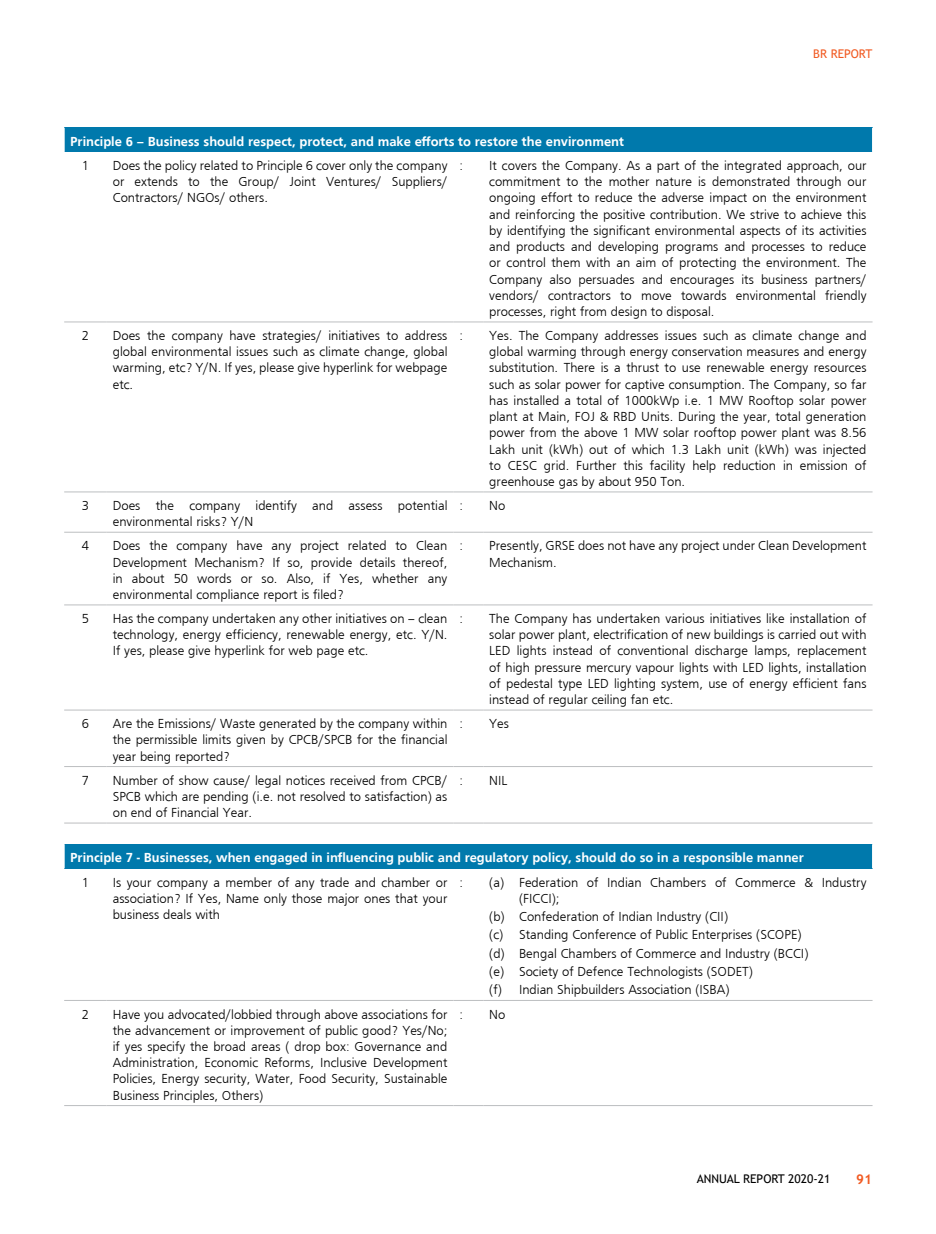
<style>
.page{position:relative;width:936px;height:1234px;background:#fff}
.page>*{position:absolute;margin:0;border:0;box-sizing:border-box;transform-origin:0 0}
.Table_Text{font:300 13.5px/16.2px "Frugal Sans";color:#000;text-align:justify}
.para_1{font:300 13.5px/16.2px "Frugal Sans";color:#000}
.Table_Text_Head{font:700 13.5px "Frugal Sans";color:#fff}
.t1{font:700 13.5px "Trebuchet MS";color:#f15a22}
.t2{font:12px "Trebuchet MS";color:#000}
.t3{font:12px "Trebuchet MS";color:#f15a22}
</style>
<div class="page">
<div style="left:64px;top:128px;width:808px;height:24px;background:#0079ac"></div>
<hr style="left:64px;top:321px;width:43px;height:1px;background:#bcbec0">
<hr style="left:107px;top:321px;width:346px;height:1px;background:#bcbec0">
<hr style="left:453px;top:321px;width:30px;height:1px;background:#bcbec0">
<hr style="left:483px;top:321px;width:389px;height:1px;background:#bcbec0">
<hr style="left:64px;top:491px;width:43px;height:1px;background:#bcbec0">
<hr style="left:107px;top:491px;width:346px;height:1px;background:#bcbec0">
<hr style="left:453px;top:491px;width:30px;height:1px;background:#bcbec0">
<hr style="left:483px;top:491px;width:389px;height:1px;background:#bcbec0">
<hr style="left:64px;top:531px;width:43px;height:1px;background:#bcbec0">
<hr style="left:107px;top:531px;width:346px;height:1px;background:#bcbec0">
<hr style="left:453px;top:531px;width:30px;height:1px;background:#bcbec0">
<hr style="left:483px;top:531px;width:389px;height:1px;background:#bcbec0">
<hr style="left:64px;top:604px;width:43px;height:1px;background:#bcbec0">
<hr style="left:107px;top:604px;width:346px;height:1px;background:#bcbec0">
<hr style="left:453px;top:604px;width:30px;height:1px;background:#bcbec0">
<hr style="left:483px;top:604px;width:389px;height:1px;background:#bcbec0">
<hr style="left:64px;top:709px;width:43px;height:1px;background:#bcbec0">
<hr style="left:107px;top:709px;width:346px;height:1px;background:#bcbec0">
<hr style="left:453px;top:709px;width:30px;height:1px;background:#bcbec0">
<hr style="left:483px;top:709px;width:389px;height:1px;background:#bcbec0">
<hr style="left:64px;top:766px;width:43px;height:1px;background:#bcbec0">
<hr style="left:107px;top:766px;width:346px;height:1px;background:#bcbec0">
<hr style="left:453px;top:766px;width:30px;height:1px;background:#bcbec0">
<hr style="left:483px;top:766px;width:389px;height:1px;background:#bcbec0">
<hr style="left:64px;top:822px;width:43px;height:1px;background:#bcbec0">
<hr style="left:107px;top:822px;width:346px;height:1px;background:#bcbec0">
<hr style="left:453px;top:822px;width:30px;height:1px;background:#bcbec0">
<hr style="left:483px;top:822px;width:389px;height:1px;background:#bcbec0">
<svg style="left:64px;top:128px;width:1px;height:24px"></svg>
<svg style="left:872px;top:128px;width:1px;height:24px"></svg>
<div style="left:64px;top:844px;width:808px;height:24px;background:#0079ac"></div>
<hr style="left:64px;top:999px;width:43px;height:1px;background:#bcbec0">
<hr style="left:107px;top:999px;width:346px;height:1px;background:#bcbec0">
<hr style="left:453px;top:999px;width:30px;height:1px;background:#bcbec0">
<hr style="left:483px;top:999px;width:389px;height:1px;background:#bcbec0">
<hr style="left:64px;top:1104px;width:43px;height:1px;background:#bcbec0">
<hr style="left:107px;top:1104px;width:346px;height:1px;background:#bcbec0">
<hr style="left:453px;top:1104px;width:30px;height:1px;background:#bcbec0">
<hr style="left:483px;top:1104px;width:389px;height:1px;background:#bcbec0">
<svg style="left:64px;top:844px;width:1px;height:24px"></svg>
<svg style="left:872px;top:844px;width:1px;height:24px"></svg>
<p class="t3" style="left:813px;top:46px;width:61px">BR REPORT</p>
<p class="Table_Text_Head" style="left:70px;top:134px;width:555px">Principle 6 – Business should respect, protect, and make efforts to restore the environment</p>
<p class="Table_Text" style="left:82px;top:157px;width:9px">1</p>
<p class="Table_Text" style="left:113px;top:157px;width:336px">Does the policy related to Principle 6 cover only the company or extends to the Group/ Joint Ventures/ Suppliers/ Contractors/ NGOs/ others.</p>
<p class="Table_Text" style="left:459px;top:157px;width:5px">:</p>
<p class="Table_Text" style="left:489px;top:157px;width:379px">It covers the Company. As a part of the integrated approach, our commitment to the mother nature is demonstrated through our ongoing effort to reduce the adverse impact on the environment and reinforcing the positive contribution. We strive to achieve this by identifying the significant environmental aspects of its activities and products and developing programs and processes to reduce or control them with an aim of protecting the environment. The Company also persuades and encourages its business partners/ vendors/ contractors to move towards environmental friendly processes, right from design to disposal.</p>
<p class="Table_Text" style="left:82px;top:327px;width:9px">2</p>
<p class="Table_Text" style="left:113px;top:327px;width:336px">Does the company have strategies/ initiatives to address global environmental issues such as climate change, global warming, etc? Y/N. If yes, please give hyperlink for webpage etc.</p>
<p class="Table_Text" style="left:459px;top:327px;width:5px">:</p>
<p class="Table_Text" style="left:489px;top:327px;width:379px">Yes. The Company addresses issues such as climate change and global warming through energy conservation measures and energy substitution. There is a thrust to use renewable energy resources such as solar power for captive consumption. The Company, so far has installed a total of 1000kWp i.e. 1 MW Rooftop solar power plant at Main, FOJ &amp; RBD Units. During the year, total generation power from the above 1 MW solar rooftop power plant was 8.56<br>Lakh unit (kWh) out of which 1.3 Lakh unit (kWh) was injected to CESC grid. Further this facility help reduction in emission of greenhouse gas by about 950 Ton.</p>
<p class="Table_Text" style="left:82px;top:497px;width:9px">3</p>
<p class="Table_Text" style="left:113px;top:497px;width:336px">Does the company identify and assess potential environmental risks? Y/N</p>
<p class="Table_Text" style="left:459px;top:497px;width:5px">:</p>
<p class="Table_Text" style="left:489px;top:497px;width:18px">No</p>
<p class="Table_Text" style="left:82px;top:537px;width:9px">4</p>
<p class="Table_Text" style="left:113px;top:537px;width:336px">Does the company have any project related to Clean Development Mechanism? If so, provide details thereof, in about 50 words or so. Also, if Yes, whether any environmental compliance report is filed?</p>
<p class="Table_Text" style="left:459px;top:537px;width:5px">:</p>
<p class="Table_Text" style="left:489px;top:537px;width:379px">Presently, GRSE does not have any project under Clean Development<br>Mechanism.</p>
<p class="Table_Text" style="left:82px;top:610px;width:9px">5</p>
<p class="Table_Text" style="left:113px;top:610px;width:336px">Has the company undertaken any other initiatives on – clean technology, energy efficiency, renewable energy, etc. Y/N.<br>If yes, please give hyperlink for web page etc.</p>
<p class="Table_Text" style="left:459px;top:610px;width:5px">:</p>
<p class="Table_Text" style="left:489px;top:610px;width:379px">The Company has undertaken various initiatives like installation of solar power plant, electrification of new buildings is carried out with LED lights instead of conventional discharge lamps, replacement of high pressure mercury vapour lights with LED lights, installation of pedestal type LED lighting system, use of energy efficient fans instead of regular ceiling fan etc.</p>
<p class="Table_Text" style="left:82px;top:715px;width:9px">6</p>
<p class="Table_Text" style="left:113px;top:715px;width:336px">Are the Emissions/ Waste generated by the company within the permissible limits given by CPCB/SPCB for the financial year being reported?</p>
<p class="Table_Text" style="left:459px;top:715px;width:5px">:</p>
<p class="Table_Text" style="left:489px;top:715px;width:21px">Yes</p>
<p class="Table_Text" style="left:82px;top:771px;width:9px">7</p>
<p class="Table_Text" style="left:113px;top:771px;width:336px">Number of show cause/ legal notices received from CPCB/ SPCB which are pending (i.e. not resolved to satisfaction) as on end of Financial Year.</p>
<p class="Table_Text" style="left:459px;top:771px;width:5px">:</p>
<p class="Table_Text" style="left:489px;top:771px;width:20px">NIL</p>
<p class="Table_Text_Head" style="left:70px;top:850px;width:735px">Principle 7 - Businesses, when engaged in influencing public and regulatory policy, should do so in a responsible manner</p>
<p class="Table_Text" style="left:82px;top:873px;width:9px">1</p>
<p class="Table_Text" style="left:113px;top:873px;width:336px">Is your company a member of any trade and chamber or association? If Yes, Name only those major ones that your business deals with</p>
<p class="Table_Text" style="left:459px;top:873px;width:5px">:</p>
<p class="para_1" style="left:519px;top:873px;width:349px;text-indent:-30px">(a) Federation of Indian Chambers of Commerce &amp; Industry (FICCI);</p>
<p class="para_1" style="left:489px;top:908px;width:240px">(b) Confederation of Indian Industry (CII)</p>
<p class="para_1" style="left:489px;top:926px;width:314px">(c) Standing Conference of Public Enterprises (SCOPE)</p>
<p class="para_1" style="left:489px;top:944px;width:320px">(d) Bengal Chambers of Commerce and Industry (BCCI)</p>
<p class="para_1" style="left:489px;top:963px;width:265px">(e) Society of Defence Technologists (SODET)</p>
<p class="para_1" style="left:489px;top:981px;width:242px">(f) Indian Shipbuilders Association (ISBA)</p>
<p class="Table_Text" style="left:82px;top:1005px;width:9px">2</p>
<p class="Table_Text" style="left:113px;top:1005px;width:336px">Have you advocated/lobbied through above associations for the advancement or improvement of public good? Yes/No; if yes specify the broad areas ( drop box: Governance and Administration, Economic Reforms, Inclusive Development Policies, Energy security, Water, Food Security, Sustainable Business Principles, Others)</p>
<p class="Table_Text" style="left:459px;top:1005px;width:5px">:</p>
<p class="Table_Text" style="left:489px;top:1005px;width:18px">No</p>
<p class="t2" style="left:696px;top:1170px;width:135px">ANNUAL REPORT 2020-21</p>
<p class="t1" style="left:856px;top:1170px;width:17px">91</p>
</div>
